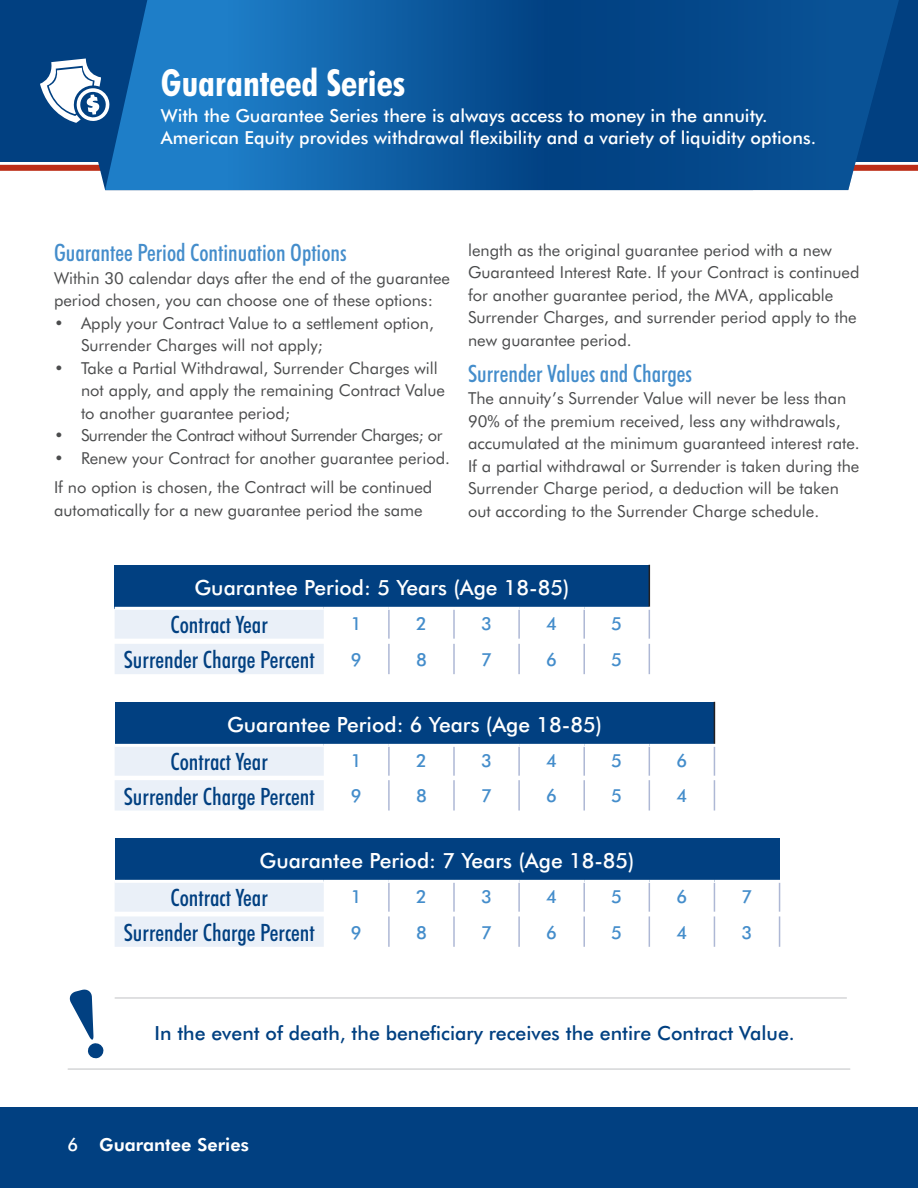
<style>
.page{position:relative;width:918px;height:1188px;background:#fff}
.page>*{position:absolute;margin:0;border:0;box-sizing:border-box;transform-origin:0 0}
.t1{font:700 condensed 37.5px "Futura BT";color:#fff}
.t2{font:500 condensed 24px "Futura BT";color:#014081}
.t3{font:500 condensed 24px "Futura BT";color:#448dcb}
.t4{font:500 21px "Futura BT";color:#fff}
.t5{font:500 19.5px "Futura BT";color:#014081}
.t6{font:500 18px/22.5px "Futura BT";color:#fff}
.t7{font:500 18px "Futura BT";color:#448dcb}
.t8{font:800 18px "Futura BT";color:#fff}
.t9{font:16.5px/22.5px "Futura BT";color:#4b4c4d}
.t10{font:16.5px "Futura BT";letter-spacing:-.03em;color:#4b4c4d}
</style>
<div class="page">
<div style="left:0;top:1107px;width:918px;height:81px;background:#014081"></div>
<div style="left:0;top:165px;width:918px;height:6px;background:#bc2e18"></div>
<div style="left:0;top:0;width:918px;height:162px;background:#014081"></div>
<svg style="left:105px;top:0;width:786px;height:190px"></svg>
<div style="left:115px;top:565px;width:534px;height:43px;background:#014081"></div>
<svg style="left:115px;top:610px;width:209px;height:64px"></svg>
<hr style="left:649px;top:565px;width:1px;height:42px;background:#231f20">
<hr style="left:115px;top:607px;width:209px;height:3px;background:#fff">
<hr style="left:324px;top:607px;width:65px;height:3px;background:#fff">
<hr style="left:389px;top:607px;width:65px;height:3px;background:#fff">
<hr style="left:454px;top:607px;width:65px;height:3px;background:#fff">
<hr style="left:519px;top:607px;width:65px;height:3px;background:#fff">
<hr style="left:584px;top:607px;width:66px;height:3px;background:#fff">
<hr style="left:388px;top:610px;width:2px;height:29px;background:#aeb8d5">
<hr style="left:453px;top:610px;width:2px;height:29px;background:#aeb8d5">
<hr style="left:518px;top:610px;width:2px;height:29px;background:#aeb8d5">
<hr style="left:583px;top:610px;width:2px;height:29px;background:#aeb8d5">
<svg style="left:649px;top:610px;width:1px;height:29px"></svg>
<hr style="left:388px;top:644px;width:2px;height:30px;background:#aeb8d5">
<hr style="left:453px;top:644px;width:2px;height:30px;background:#aeb8d5">
<hr style="left:518px;top:644px;width:2px;height:30px;background:#aeb8d5">
<hr style="left:583px;top:644px;width:2px;height:30px;background:#aeb8d5">
<hr style="left:649px;top:644px;width:1px;height:30px;background:#aeb8d5">
<div style="left:115px;top:702px;width:599px;height:43px;background:#014081"></div>
<svg style="left:115px;top:747px;width:209px;height:64px"></svg>
<hr style="left:714px;top:702px;width:1px;height:42px;background:#231f20">
<hr style="left:115px;top:744px;width:209px;height:3px;background:#fff">
<hr style="left:324px;top:744px;width:65px;height:3px;background:#fff">
<hr style="left:389px;top:744px;width:65px;height:3px;background:#fff">
<hr style="left:454px;top:744px;width:65px;height:3px;background:#fff">
<hr style="left:519px;top:744px;width:65px;height:3px;background:#fff">
<hr style="left:584px;top:744px;width:65px;height:3px;background:#fff">
<hr style="left:649px;top:744px;width:66px;height:3px;background:#fff">
<hr style="left:388px;top:747px;width:2px;height:29px;background:#aeb8d5">
<hr style="left:453px;top:747px;width:2px;height:29px;background:#aeb8d5">
<hr style="left:518px;top:747px;width:2px;height:29px;background:#aeb8d5">
<hr style="left:583px;top:747px;width:2px;height:29px;background:#aeb8d5">
<svg style="left:649px;top:747px;width:1px;height:29px"></svg>
<svg style="left:714px;top:747px;width:1px;height:29px"></svg>
<hr style="left:388px;top:780px;width:2px;height:31px;background:#aeb8d5">
<hr style="left:453px;top:780px;width:2px;height:31px;background:#aeb8d5">
<hr style="left:518px;top:780px;width:2px;height:31px;background:#aeb8d5">
<hr style="left:583px;top:780px;width:2px;height:31px;background:#aeb8d5">
<hr style="left:649px;top:780px;width:1px;height:31px;background:#aeb8d5">
<hr style="left:714px;top:780px;width:1px;height:31px;background:#aeb8d5">
<div style="left:115px;top:838px;width:665px;height:43px;background:#014081"></div>
<svg style="left:115px;top:883px;width:209px;height:64px"></svg>
<hr style="left:115px;top:880px;width:209px;height:3px;background:#fff">
<hr style="left:324px;top:880px;width:65px;height:3px;background:#fff">
<hr style="left:389px;top:880px;width:65px;height:3px;background:#fff">
<hr style="left:454px;top:880px;width:65px;height:3px;background:#fff">
<hr style="left:519px;top:880px;width:65px;height:3px;background:#fff">
<hr style="left:584px;top:880px;width:65px;height:3px;background:#fff">
<hr style="left:649px;top:880px;width:65px;height:3px;background:#fff">
<hr style="left:714px;top:880px;width:66px;height:3px;background:#fff">
<hr style="left:388px;top:883px;width:2px;height:29px;background:#aeb8d5">
<hr style="left:453px;top:883px;width:2px;height:29px;background:#aeb8d5">
<hr style="left:518px;top:883px;width:2px;height:29px;background:#aeb8d5">
<hr style="left:583px;top:883px;width:2px;height:29px;background:#aeb8d5">
<svg style="left:649px;top:883px;width:1px;height:29px"></svg>
<svg style="left:714px;top:883px;width:1px;height:29px"></svg>
<svg style="left:779px;top:883px;width:1px;height:29px"></svg>
<hr style="left:388px;top:916px;width:2px;height:31px;background:#aeb8d5">
<hr style="left:453px;top:916px;width:2px;height:31px;background:#aeb8d5">
<hr style="left:518px;top:916px;width:2px;height:31px;background:#aeb8d5">
<hr style="left:583px;top:916px;width:2px;height:31px;background:#aeb8d5">
<hr style="left:649px;top:916px;width:1px;height:31px;background:#aeb8d5">
<hr style="left:714px;top:916px;width:1px;height:31px;background:#aeb8d5">
<hr style="left:779px;top:916px;width:1px;height:31px;background:#aeb8d5">
<hr style="left:115px;top:997px;width:732px;height:2px;background:#c7c8ca">
<hr style="left:68px;top:1069px;width:782px;height:1px;background:#c7c8ca">
<svg style="left:69px;top:989px;width:35px;height:70px"></svg>
<svg style="left:40px;top:59px;width:70px;height:64px"></svg>
<p class="t1" style="left:161px;top:60px;width:246px">Guaranteed Series</p>
<p class="t6" style="left:161px;top:104px;width:657px">With the Guarantee Series there is always access to money in the annuity.<br>American Equity provides withdrawal flexibility and a variety of liquidity options.</p>
<p class="t3" style="left:54px;top:238px;width:294px">Guarantee Period Continuation Options</p>
<p class="t9" style="left:54px;top:267px;width:398px">Within 30 calendar days after the end of the guarantee period chosen, you can choose one of these options:</p>
<p class="t9" style="left:81px;top:312px;width:354px;text-indent:-27px">• Apply your Contract Value to a settlement option,<br>Surrender Charges will not apply;</p>
<p class="t9" style="left:81px;top:357px;width:365px;text-indent:-27px">• Take a Partial Withdrawal, Surrender Charges will not apply, and apply the remaining Contract Value to another guarantee period;</p>
<p class="t10" style="left:54px;top:425px;width:390px">• Surrender the Contract without Surrender Charges; or</p>
<p class="t9" style="left:54px;top:447px;width:398px">• Renew your Contract for another guarantee period.</p>
<p class="t9" style="left:54px;top:476px;width:380px">If no option is chosen, the Contract will be continued automatically for a new guarantee period the same</p>
<p class="t9" style="left:468px;top:238px;width:393px">length as the original guarantee period with a new Guaranteed Interest Rate. If your Contract is continued for another guarantee period, the MVA, applicable Surrender Charges, and surrender period apply to the new guarantee period.</p>
<p class="t3" style="left:468px;top:359px;width:226px">Surrender Values and Charges</p>
<p class="t9" style="left:468px;top:387px;width:393px">The annuity’s Surrender Value will never be less than 90% of the premium received, less any withdrawals, accumulated at the minimum guaranteed interest rate.<br>If a partial withdrawal or Surrender is taken during the Surrender Charge period, a deduction will be taken out according to the Surrender Charge schedule.</p>
<p class="t4" style="left:194px;top:574px;width:377px">Guarantee Period: 5 Years (Age 18-85)</p>
<p class="t2" style="left:171px;top:610px;width:99px">Contract Year</p>
<p class="t7" style="left:351px;top:613px;width:12px">1</p>
<p class="t7" style="left:416px;top:613px;width:12px">2</p>
<p class="t7" style="left:481px;top:613px;width:12px">3</p>
<p class="t7" style="left:546px;top:613px;width:12px">4</p>
<p class="t7" style="left:611px;top:613px;width:12px">5</p>
<p class="t2" style="left:124px;top:645px;width:193px">Surrender Charge Percent</p>
<p class="t7" style="left:351px;top:649px;width:12px">9</p>
<p class="t7" style="left:416px;top:649px;width:12px">8</p>
<p class="t7" style="left:481px;top:649px;width:12px">7</p>
<p class="t7" style="left:546px;top:649px;width:12px">6</p>
<p class="t7" style="left:611px;top:649px;width:12px">5</p>
<p class="t4" style="left:227px;top:711px;width:377px">Guarantee Period: 6 Years (Age 18-85)</p>
<p class="t2" style="left:171px;top:747px;width:99px">Contract Year</p>
<p class="t7" style="left:351px;top:750px;width:12px">1</p>
<p class="t7" style="left:416px;top:750px;width:12px">2</p>
<p class="t7" style="left:481px;top:750px;width:12px">3</p>
<p class="t7" style="left:546px;top:750px;width:12px">4</p>
<p class="t7" style="left:611px;top:750px;width:12px">5</p>
<p class="t7" style="left:676px;top:750px;width:12px">6</p>
<p class="t2" style="left:124px;top:781px;width:193px">Surrender Charge Percent</p>
<p class="t7" style="left:351px;top:785px;width:12px">9</p>
<p class="t7" style="left:416px;top:785px;width:12px">8</p>
<p class="t7" style="left:481px;top:785px;width:12px">7</p>
<p class="t7" style="left:546px;top:785px;width:12px">6</p>
<p class="t7" style="left:611px;top:785px;width:12px">5</p>
<p class="t7" style="left:676px;top:785px;width:12px">4</p>
<p class="t4" style="left:260px;top:847px;width:377px">Guarantee Period: 7 Years (Age 18-85)</p>
<p class="t2" style="left:171px;top:883px;width:99px">Contract Year</p>
<p class="t7" style="left:351px;top:886px;width:12px">1</p>
<p class="t7" style="left:416px;top:886px;width:12px">2</p>
<p class="t7" style="left:481px;top:886px;width:12px">3</p>
<p class="t7" style="left:546px;top:886px;width:12px">4</p>
<p class="t7" style="left:611px;top:886px;width:12px">5</p>
<p class="t7" style="left:676px;top:886px;width:12px">6</p>
<p class="t7" style="left:742px;top:886px;width:12px">7</p>
<p class="t2" style="left:124px;top:918px;width:193px">Surrender Charge Percent</p>
<p class="t7" style="left:351px;top:921px;width:12px">9</p>
<p class="t7" style="left:416px;top:921px;width:12px">8</p>
<p class="t7" style="left:481px;top:921px;width:12px">7</p>
<p class="t7" style="left:546px;top:921px;width:12px">6</p>
<p class="t7" style="left:611px;top:921px;width:12px">5</p>
<p class="t7" style="left:676px;top:921px;width:12px">4</p>
<p class="t7" style="left:742px;top:921px;width:12px">3</p>
<p class="t5" style="left:154px;top:1022px;width:642px">In the event of death, the beneficiary receives the entire Contract Value.</p>
<p class="t6" style="left:68px;top:1134px;width:12px">6</p>
<p class="t8" style="left:99px;top:1134px;width:151px">Guarantee Series</p>
</div>
